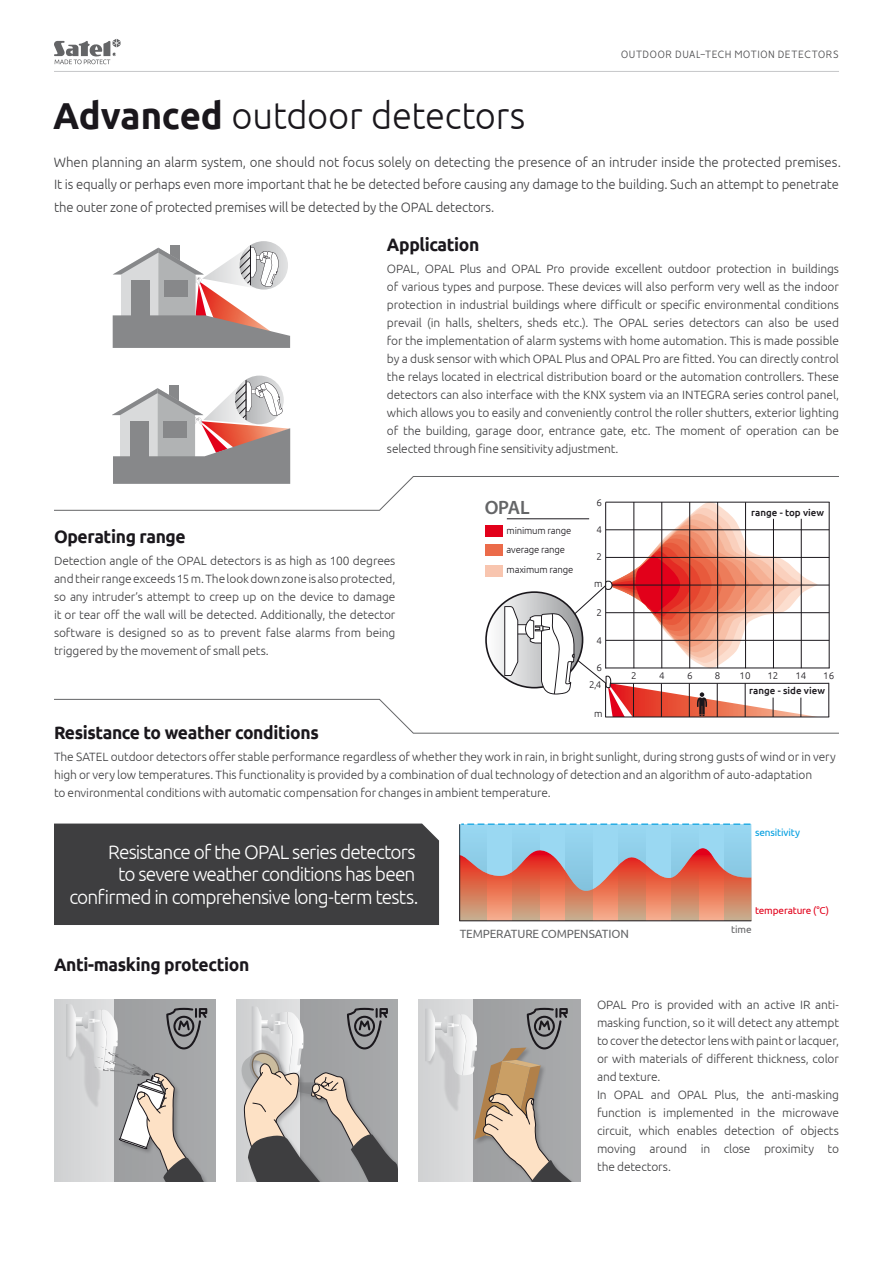
<style>
.page{position:relative;width:893px;height:1263px;background:#fff}
.page>*{position:absolute;margin:0;border:0;box-sizing:border-box;transform-origin:0 0}
.t1{font:300 37.5px "Ubuntu";letter-spacing:-.01em;color:#1a171c}
.t2{font:300 19.5px/22.5px "Ubuntu";letter-spacing:-.045em;color:#fff;text-align:right}
.t3{font:600 19.35px "Myriad Pro";color:#646567}
.t4{font:700 18px "Ubuntu";letter-spacing:-.02em;color:#1a171c}
.t5{font:300 13.5px/22.5px "Ubuntu";letter-spacing:-.01em;color:#3e3e40}
.t6{font:300 12px/18px "Ubuntu";letter-spacing:-.01em;color:#3e3e40;text-align:justify}
.t7{font:300 12px "Vision";letter-spacing:.015em;color:#4c4c4e}
.t8{font:12px "Ubuntu";letter-spacing:-.01em;color:#646567}
.t9{font:10.2px "Ubuntu";letter-spacing:-.015em;color:#e2001a}
.t10{font:10.2px "Ubuntu";letter-spacing:-.01em;color:#009ee0}
.t11{font:10.2px "Ubuntu";color:#646567}
.t12{font:300 9.6px/20px "Ubuntu";letter-spacing:-.02em;color:#1a171c}
.t13{font:500 9.6px "Ubuntu";color:#1a171c}
.s1{font-weight:700}
</style>
<div class="page">
<div style="left:54px;top:999px;width:162px;height:182px;background:#d1d2d3"></div>
<div style="left:114px;top:999px;width:102px;height:182px;background:#a8aaab"></div>
<svg style="left:236px;top:999px;width:64px;height:182px"></svg>
<div style="left:300px;top:999px;width:98px;height:182px;background:#a3a4a6"></div>
<div style="left:418px;top:999px;width:162px;height:182px;background:linear-gradient(to bottom,#d2d3d4,#d1d2d3)"></div>
<div style="left:474px;top:999px;width:106px;height:182px;background:#a8aaab"></div>
<img style="left:422px;top:1008px;width:3px;height:108px">
<svg style="left:66px;top:1004px;width:142px;height:177px"></svg>
<svg style="left:240px;top:1006px;width:158px;height:175px"></svg>
<svg style="left:425px;top:1008px;width:146px;height:173px"></svg>
<div style="left:54px;top:823px;width:385px;height:102px;background:#3e3e40"></div>
<svg style="left:113px;top:243px;width:177px;height:105px"></svg>
<svg style="left:235px;top:376px;width:49px;height:48px"></svg>
<div style="left:234px;top:373px;width:12px;height:56px;background:#fff"></div>
<hr style="left:246px;top:380px;width:1px;height:40px;background:#1a171c">
<svg style="left:54px;top:381px;width:785px;height:353px"></svg>
<hr style="left:507px;top:518px;width:82px;height:1px;background:#1a171c">
<hr style="left:459px;top:824px;width:1px;height:97px;background:#1a171c">
<svg style="left:460px;top:823px;width:291px;height:98px;background:#bba09d"></svg>
<svg style="left:54px;top:39px;width:67px;height:25px"></svg>
<hr style="left:54px;top:71px;width:785px;height:1px;background:#c6c7c9">
<p class="t7" style="left:621px;top:48px;width:220px">OUTDOOR DUAL-TECH MOTION DETECTORS</p>
<h1 class="t1" style="left:53px;top:93px;width:474px"><span class="s1">Advanced</span> outdoor detectors</h1>
<p class="t5" style="left:54px;top:150px;width:789px">When planning an alarm system, one should not focus solely on detecting the presence of an intruder inside the protected premises.<br>It is equally or perhaps even more important that he be detected before causing any damage to the building. Such an attempt to penetrate the outer zone of protected premises will be detected by the OPAL detectors.</p>
<h3 class="t4" style="left:387px;top:234px;width:94px">Application</h3>
<p class="t6" style="left:387px;top:260px;width:454px">OPAL, OPAL Plus and OPAL Pro provide excellent outdoor protection in buildings of various types and purpose. These devices will also perform very well as the indoor protection in industrial buildings where difficult or specific environmental conditions prevail (in halls, shelters, sheds etc.). The OPAL series detectors can also be used for the implementation of alarm systems with home automation. This is made possible by a dusk sensor with which OPAL Plus and OPAL Pro are fitted. You can directly control the relays located in electrical distribution board or the automation controllers. These detectors can also interface with the KNX system via an INTEGRA series control panel, which allows you to easily and conveniently control the roller shutters, exterior lighting of the building, garage door, entrance gate, etc. The moment of operation can be selected through fine sensitivity adjustment.</p>
<h3 class="t4" style="left:54px;top:526px;width:133px">Operating range</h3>
<p class="t6" style="left:54px;top:552px;width:343px">Detection angle of the OPAL detectors is as high as 100 degrees and their range exceeds 15 m. The look down zone is also protected, so any intruder’s attempt to creep up on the device to damage it or tear off the wall will be detected. Additionally, the detector software is designed so as to prevent false alarms from being triggered by the movement of small pets.</p>
<h3 class="t3" style="left:485px;top:495px;width:46px">OPAL</h3>
<p class="t12" style="left:507px;top:520px;width:68px">minimum range average range maximum range</p>
<p class="t12" style="left:597px;top:492px;width:7px">6</p>
<p class="t12" style="left:597px;top:520px;width:7px">4</p>
<p class="t12" style="left:597px;top:546px;width:7px">2</p>
<p class="t12" style="left:594px;top:573px;width:10px">m</p>
<p class="t12" style="left:597px;top:603px;width:7px">2</p>
<p class="t12" style="left:597px;top:631px;width:7px">4</p>
<p class="t12" style="left:597px;top:657px;width:7px">6</p>
<p class="t12" style="left:589px;top:675px;width:14px">2,4</p>
<p class="t12" style="left:594px;top:703px;width:10px">m</p>
<p class="t13" style="left:751px;top:506px;width:74px">range - top view</p>
<p class="t12" style="left:631px;top:665px;width:7px">2</p>
<p class="t12" style="left:659px;top:665px;width:7px">4</p>
<p class="t12" style="left:687px;top:665px;width:7px">6</p>
<p class="t12" style="left:715px;top:665px;width:7px">8</p>
<p class="t12" style="left:740px;top:665px;width:13px">10</p>
<p class="t12" style="left:767px;top:665px;width:13px">12</p>
<p class="t12" style="left:795px;top:665px;width:13px">14</p>
<p class="t12" style="left:823px;top:665px;width:13px">16</p>
<p class="t13" style="left:749px;top:685px;width:77px">range - side view</p>
<h3 class="t4" style="left:54px;top:722px;width:266px">Resistance to weather conditions</h3>
<p class="t6" style="left:54px;top:748px;width:783px;text-align:left">The SATEL outdoor detectors offer stable performance regardless of whether they work in rain, in bright sunlight, during strong gusts of wind or in very high or very low temperatures. This functionality is provided by a combination of dual technology of detection and an algorithm of auto-adaptation<br>to environmental conditions with automatic compensation for changes in ambient temperature.</p>
<h2 class="t2" style="left:69px;top:840px;width:351px">Resistance of the OPAL series detectors<br>to severe weather conditions has been confirmed in comprehensive long-term tests.</h2>
<h3 class="t4" style="left:54px;top:954px;width:197px">Anti-masking protection</h3>
<p class="t10" style="left:755px;top:826px;width:46px">sensitivity</p>
<p class="t8" style="left:460px;top:927px;width:171px">TEMPERATURE COMPENSATION</p>
<p class="t9" style="left:755px;top:904px;width:76px">temperature (°C)</p>
<p class="t11" style="left:731px;top:923px;width:22px">time</p>
<p class="t6" style="left:597px;top:996px;width:243px;text-align:left">OPAL Pro is provided with an active IR anti&shy;masking function, so it will detect any attempt to cover the detector lens with paint or lacquer, or with materials of different thickness, color and texture.<br>In OPAL and OPAL Plus, the anti-masking function is implemented in the microwave circuit, which enables detection of objects moving around in close proximity to the detectors.</p>
</div>
